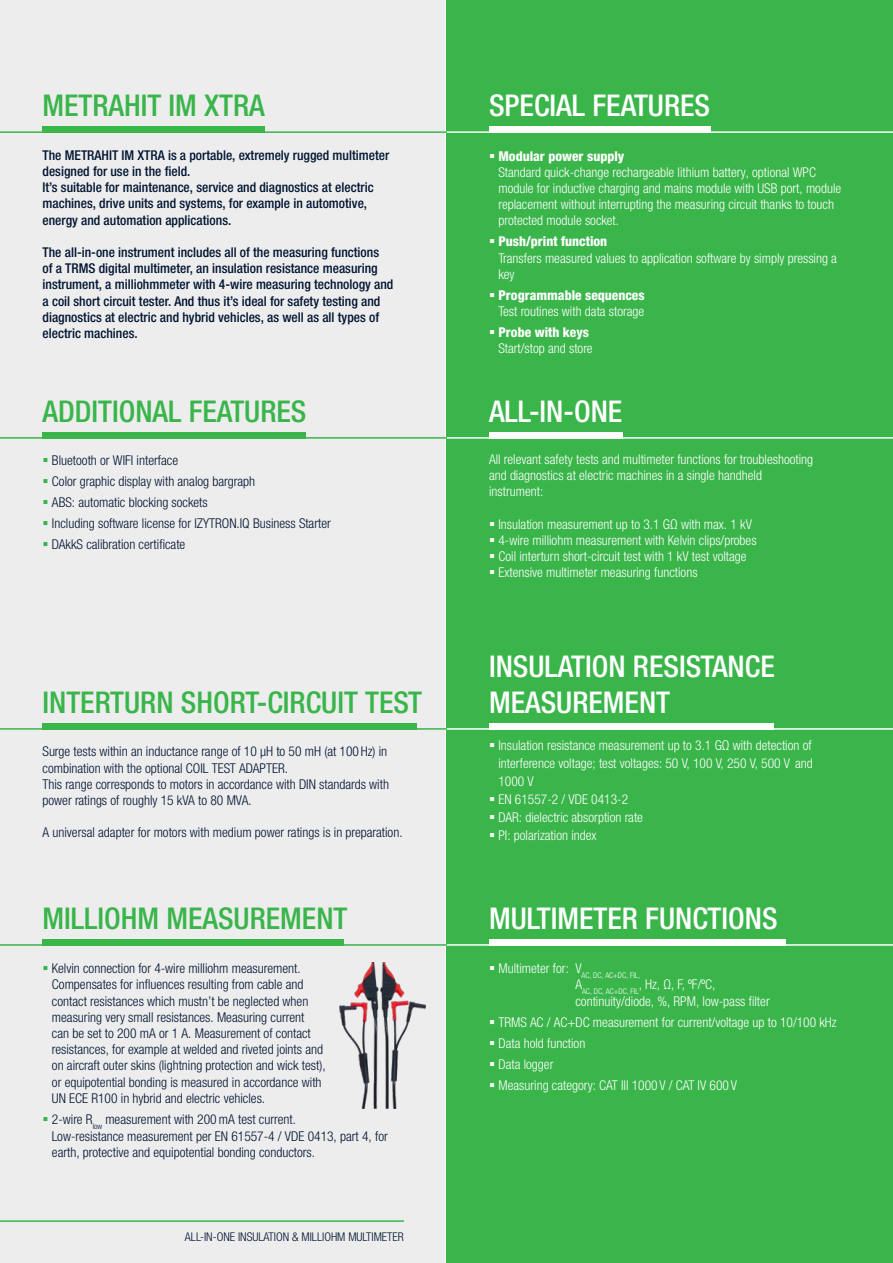
<style>
.page{position:relative;width:893px;height:1263px;background:#fff}
.page>*{position:absolute;margin:0;border:0;box-sizing:border-box;transform-origin:0 0}
.t1{font:500 condensed 30px "Helvetica Neue LTW1 G";color:#39b54a}
.t2{font:500 condensed 30px/36px "Helvetica Neue LTW1 G";color:#fff}
.t3{font:300 condensed 13.5px/16.2px "Helvetica Neue LTW1 G";color:#fff}
.t4{font:300 condensed 13.5px/16.2px "Helvetica Neue LTW1 G";color:#001430}
.t5{font:500 condensed 13.5px/16.2px "Helvetica Neue LTW1 G";color:#001430}
.t6{font:300 condensed 12px "Helvetica Neue LTW1 G";color:#001430}
.t7{font:300 condensed 7.8px "Helvetica Neue LTW1 G";color:#fff}
.s1{font-weight:800}
.s2{color:#39b54a}
</style>
<div class="page">
<div style="left:0;top:0;width:444px;height:1263px;background:#ededee"></div>
<div style="left:446px;top:0;width:447px;height:1263px;background:#39b54a"></div>
<div style="left:43px;top:723px;width:374px;height:7px;background:#39b54a"></div>
<div style="left:43px;top:939px;width:301px;height:7px;background:#39b54a"></div>
<div style="left:489px;top:432px;width:133px;height:7px;background:#fff"></div>
<hr style="left:446px;top:437px;width:447px;height:2px;background:#fff">
<div style="left:489px;top:723px;width:284px;height:7px;background:#fff"></div>
<div style="left:489px;top:939px;width:296px;height:7px;background:#fff"></div>
<hr style="left:446px;top:728px;width:447px;height:2px;background:#fff">
<hr style="left:446px;top:944px;width:447px;height:2px;background:#fff">
<div style="left:489px;top:126px;width:221px;height:7px;background:#fff"></div>
<hr style="left:446px;top:131px;width:447px;height:2px;background:#fff">
<hr style="left:0;top:1220px;width:404px;height:2px;background:#39b54a">
<hr style="left:0;top:944px;width:446px;height:2px;background:#39b54a">
<div style="left:43px;top:126px;width:222px;height:7px;background:#39b54a"></div>
<hr style="left:0;top:131px;width:446px;height:2px;background:#39b54a">
<div style="left:43px;top:432px;width:263px;height:7px;background:#39b54a"></div>
<hr style="left:0;top:437px;width:446px;height:2px;background:#39b54a">
<img style="left:339px;top:963px;width:86px;height:145px">
<hr style="left:0;top:728px;width:446px;height:2px;background:#39b54a">
<h1 class="t1" style="left:43px;top:87px;width:224px">METRAHIT IM XTRA</h1>
<h1 class="t2" style="left:489px;top:87px;width:223px">SPECIAL FEATURES</h1>
<p class="t5" style="left:43px;top:147px;width:348px">The METRAHIT IM XTRA is a portable, extremely rugged multimeter designed for use in the field.<br>It’s suitable for maintenance, service and diagnostics at electric machines, drive units and systems, for example in automotive, energy and automation applications.</p>
<p class="t5" style="left:43px;top:244px;width:352px">The all-in-one instrument includes all of the measuring functions<br>of a TRMS digital multimeter, an insulation resistance measuring instrument, a milliohmmeter with 4-wire measuring technology and a coil short circuit tester. And thus it’s ideal for safety testing and diagnostics at electric and hybrid vehicles, as well as all types of electric machines.</p>
<p class="t3" style="left:498px;top:148px;width:344px;text-indent:-9px">▪ <span class="s1">Modular power supply<br></span>Standard quick-change rechargeable lithium battery, optional WPC module for inductive charging and mains module with USB port, module replacement without interrupting the measuring circuit thanks to touch protected module socket.</p>
<p class="t3" style="left:498px;top:234px;width:340px;text-indent:-9px">▪ <span class="s1">Push/print function<br></span>Transfers measured values to application software by simply pressing a key</p>
<p class="t3" style="left:489px;top:287px;width:157px;text-align:right">▪ <span class="s1">Programmable sequences<br></span>Test routines with data storage</p>
<p class="t3" style="left:489px;top:324px;width:105px;text-align:right">▪ <span class="s1">Probe with keys<br></span>Start/stop and store</p>
<h1 class="t1" style="left:43px;top:393px;width:265px">ADDITIONAL FEATURES</h1>
<h1 class="t2" style="left:489px;top:393px;width:135px">ALL-IN-ONE</h1>
<p class="t4" style="left:43px;top:452px;width:137px"><span class="s2">▪</span> Bluetooth or WIFI interface</p>
<p class="t4" style="left:43px;top:473px;width:214px"><span class="s2">▪</span> Color graphic display with analog bargraph</p>
<p class="t4" style="left:43px;top:494px;width:167px"><span class="s2">▪</span> ABS: automatic blocking sockets</p>
<p class="t4" style="left:43px;top:515px;width:290px"><span class="s2">▪</span> Including software license for IZYTRON.IQ Business Starter</p>
<p class="t4" style="left:43px;top:536px;width:144px"><span class="s2">▪</span> DAkkS calibration certificate</p>
<p class="t3" style="left:489px;top:451px;width:326px">All relevant safety tests and multimeter functions for troubleshooting and diagnostics at electric machines in a single handheld instrument:</p>
<p class="t3" style="left:489px;top:516px;width:264px">▪ Insulation measurement up to 3.1 GΩ with max. 1 kV</p>
<p class="t3" style="left:489px;top:532px;width:269px">▪ 4-wire milliohm measurement with Kelvin clips/probes</p>
<p class="t3" style="left:489px;top:548px;width:259px">▪ Coil interturn short-circuit test with 1 kV test voltage</p>
<p class="t3" style="left:489px;top:564px;width:210px">▪ Extensive multimeter measuring functions</p>
<h1 class="t1" style="left:43px;top:684px;width:381px">INTERTURN SHORT-CIRCUIT TEST</h1>
<h1 class="t2" style="left:489px;top:648px;width:287px">INSULATION RESISTANCE<br>MEASUREMENT</h1>
<p class="t4" style="left:43px;top:743px;width:348px">Surge tests within an inductance range of 10 μH to 50 mH (at 100Hz) in combination with the optional COIL TEST ADAPTER.<br>This range corresponds to motors in accordance with DIN standards with power ratings of roughly 15 kVA to 80 MVA.</p>
<p class="t4" style="left:43px;top:824px;width:362px">A universal adapter for motors with medium power ratings is in preparation.</p>
<p class="t3" style="left:498px;top:737px;width:316px;line-height:18px;text-align:justify;text-indent:-9px">▪ Insulation resistance measurement up to 3.1 GΩ with detection of interference voltage; test voltages: 50 V, 100 V, 250 V, 500 V and 1000 V</p>
<p class="t3" style="left:489px;top:792px;width:141px">▪ EN 61557-2 / VDE 0413-2</p>
<p class="t3" style="left:489px;top:810px;width:156px">▪ DAR: dielectric absorption rate</p>
<p class="t3" style="left:489px;top:828px;width:109px">▪ PI: polarization index</p>
<h1 class="t1" style="left:43px;top:900px;width:306px">MILLIOHM MEASUREMENT</h1>
<h1 class="t2" style="left:489px;top:900px;width:290px">MULTIMETER FUNCTIONS</h1>
<p class="t4" style="left:52px;top:960px;width:275px;text-indent:-9px"><span class="s2">▪</span> Kelvin connection for 4-wire milliohm measurement.<br>Compensates for influences resulting from cable and contact resistances which mustn’t be neglected when measuring very small resistances. Measuring current<br>can be set to 200 mA or 1 A. Measurement of contact resistances, for example at welded and riveted joints and on aircraft outer skins (lightning protection and wick test), or equipotential bonding is measured in accordance with UN ECE R100 in hybrid and electric vehicles.</p>
<p class="t4" style="left:52px;top:1111px;width:337px;text-indent:-9px"><span class="s2">▪</span> 2-wire R<sub>low</sub> measurement with 200 mA test current.<br>Low-resistance measurement per EN 61557-4 / VDE 0413, part 4, for earth, protective and equipotential bonding conductors.</p>
<p class="t7" style="left:489px;top:970px;width:153px">▪ <sup>Multimeter</sup> <sup>for:</sup> <sup>V</sup>AC, DC, AC+DC, FIL,</p>
<p class="t3" style="left:575px;top:976px;width:196px">A<sub>AC,</sub> <sub>DC,</sub> <sub>AC+DC,</sub> <sub>FIL</sub>, Hz, Ω, F, ºF/ºC, continuity/diode, %, RPM, low-pass filter</p>
<p class="t3" style="left:489px;top:1014px;width:349px">▪ TRMS AC / AC+DC measurement for current/voltage up to 10/100 kHz</p>
<p class="t3" style="left:489px;top:1035px;width:98px">▪ Data hold function</p>
<p class="t3" style="left:489px;top:1056px;width:66px">▪ Data logger</p>
<p class="t3" style="left:489px;top:1077px;width:249px">▪ Measuring category: CAT III 1000 V / CAT IV 600 V</p>
<p class="t6" style="left:185px;top:1230px;width:221px">ALL-IN-ONE INSULATION &amp; MILLIOHM MULTIMETER</p>
</div>
